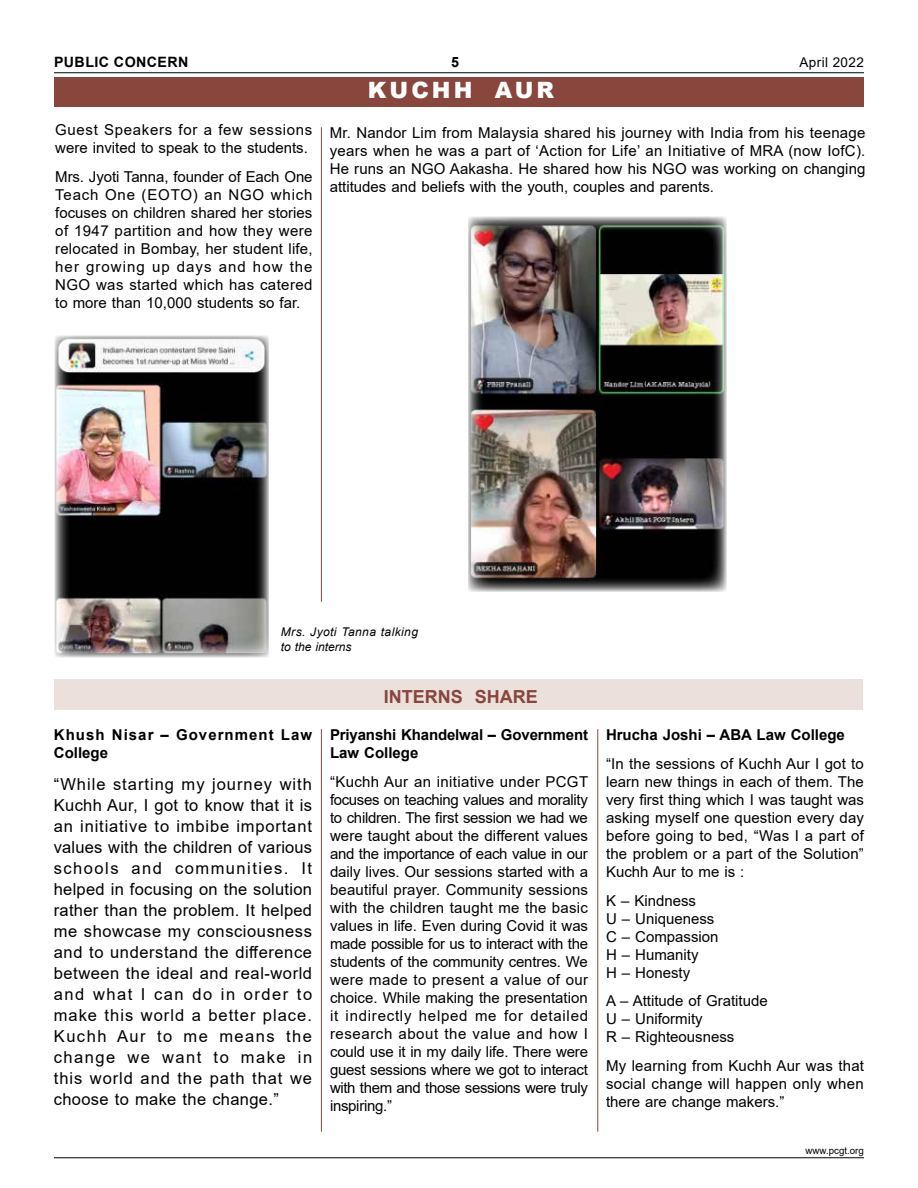
<style>
.page{position:relative;width:918px;height:1188px;background:#fff}
.page>*{position:absolute;margin:0;border:0;box-sizing:border-box;transform-origin:0 0}
.t1{font:900 22.5px "Arial";letter-spacing:.135em;color:#fff}
.t2{font:700 18px "Arial";color:#88463d}
.t3{font:16.5px/21px "Arial";letter-spacing:.06em;color:#000;text-align:justify}
.t4{font:15px/18px "Arial";color:#000;text-align:justify}
.t5{font:700 15px/18px "Arial";color:#000}
.t6{font:700 15px/18px "Arial";letter-spacing:.07em;color:#000}
.t7{font:700 14.25px "Arial";letter-spacing:.03em;color:#000}
.t8{font:13.5px "Arial";letter-spacing:.03em;color:#000}
.t9{font:italic 12px/14.4px "Arial";letter-spacing:.035em;color:#000}
.t10{font:9.75px "Arial";color:#000}
</style>
<div class="page">
<hr style="left:54px;top:72px;width:810px;height:1px;background:#000">
<div style="left:54px;top:77px;width:810px;height:30px;background:#88463d"></div>
<hr style="left:54px;top:1157px;width:810px;height:1px;background:#000">
<div style="left:54px;top:680px;width:808px;height:30px;background:#ebe0dc"></div>
<hr style="left:321px;top:729px;width:1px;height:403px;background:#88463d">
<hr style="left:321px;top:127px;width:1px;height:475px;background:#88463d">
<hr style="left:597px;top:729px;width:1px;height:403px;background:#88463d">
<img style="left:55px;top:336px;width:214px;height:321px">
<img style="left:468px;top:217px;width:258px;height:375px">
<p class="t7" style="left:54px;top:52px;width:136px">PUBLIC CONCERN</p>
<p class="t7" style="left:451px;top:52px;width:9px">5</p>
<p class="t8" style="left:800px;top:53px;width:66px">April 2022</p>
<p class="t4" style="left:55px;top:121px;width:259px">Guest Speakers for a few sessions were invited to speak to the students.</p>
<p class="t4" style="left:55px;top:168px;width:259px">Mrs. Jyoti Tanna, founder of Each One Teach One (EOTO) an NGO which focuses on children shared her stories of 1947 partition and how they were relocated in Bombay, her student life, her growing up days and how the NGO was started which has catered to more than 10,000 students so far.</p>
<h1 class="t1" style="left:368px;top:73px;width:188px">KUCHH AUR</h1>
<p class="t4" style="left:330px;top:123px;width:537px">Mr. Nandor Lim from Malaysia shared his journey with India from his teenage years when he was a part of ‘Action for Life’ an Initiative of MRA (now IofC).<br>He runs an NGO Aakasha. He shared how his NGO was working on changing attitudes and beliefs with the youth, couples and parents.</p>
<p class="t9" style="left:281px;top:625px;width:139px">Mrs. Jyoti Tanna talking to the interns</p>
<p class="t6" style="left:54px;top:726px;width:260px">Khush Nisar – Government Law<br>College</p>
<p class="t3" style="left:54px;top:773px;width:260px">“While starting my journey with Kuchh Aur, I got to know that it is an initiative to imbibe important values with the children of various schools and communities. It helped in focusing on the solution rather than the problem. It helped me showcase my consciousness and to understand the difference between the ideal and real-world and what I can do in order to make this world a better place.<br>Kuchh Aur to me means the change we want to make in this world and the path that we choose to make the change.”</p>
<p class="t2" style="left:384px;top:684px;width:156px">INTERNS SHARE</p>
<p class="t5" style="left:330px;top:726px;width:260px">Priyanshi Khandelwal – Government<br>Law College</p>
<p class="t4" style="left:330px;top:772px;width:260px">“Kuchh Aur an initiative under PCGT focuses on teaching values and morality to children. The first session we had we were taught about the different values and the importance of each value in our daily lives. Our sessions started with a beautiful prayer. Community sessions with the children taught me the basic values in life. Even during Covid it was made possible for us to interact with the students of the community centres. We were made to present a value of our choice. While making the presentation it indirectly helped me for detailed research about the value and how I could use it in my daily life. There were guest sessions where we got to interact with them and those sessions were truly inspiring.”</p>
<p class="t5" style="left:606px;top:726px;width:240px">Hrucha Joshi – ABA Law College</p>
<p class="t4" style="left:606px;top:754px;width:260px">“In the sessions of Kuchh Aur I got to learn new things in each of them. The very first thing which I was taught was asking myself one question every day before going to bed, “Was I a part of the problem or a part of the Solution” Kuchh Aur to me is :</p>
<p class="t4" style="left:606px;top:891px;width:114px;text-align:left">K – Kindness<br>U – Uniqueness<br>C – Compassion<br>H – Humanity<br>H – Honesty</p>
<p class="t4" style="left:606px;top:992px;width:163px;text-align:left">A – Attitude of Gratitude<br>U – Uniformity<br>R – Righteousness</p>
<p class="t4" style="left:606px;top:1057px;width:260px">My learning from Kuchh Aur was that social change will happen only when there are change makers.”</p>
<p class="t10" style="left:805px;top:1144px;width:60px">www.pcgt.org</p>
</div>
